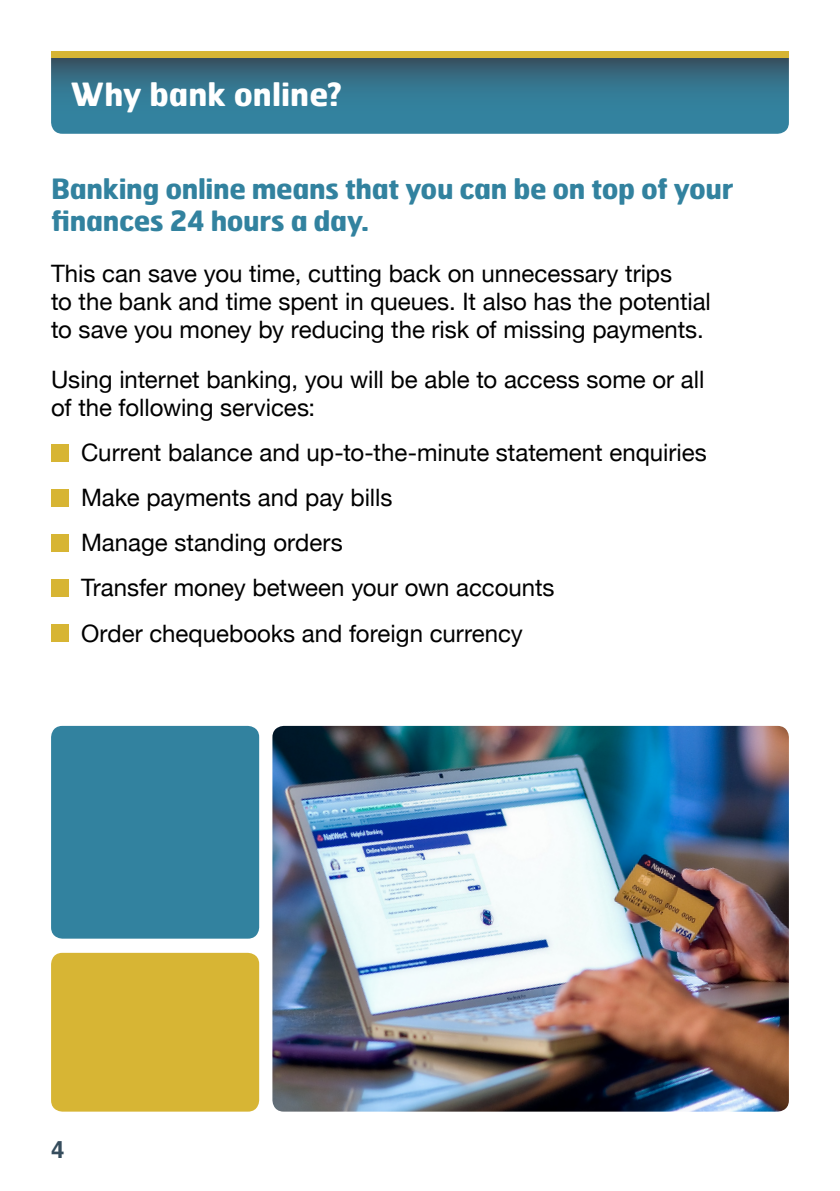
<style>
.page{position:relative;width:840px;height:1191px;background:#fff}
.page>*{position:absolute;margin:0;border:0;box-sizing:border-box;transform-origin:0 0}
.t1{font:700 32px "Hermes";color:#fff}
.t2{font:700 28px/32px "Hermes";letter-spacing:-.015em;color:#32829f}
.t3{font:24px/45px "Helvetica Neue";color:#000}
.t4{font:700 24px "Helvetica";color:#364d5d}
</style>
<div class="page">
<img style="left:272px;top:726px;width:516px;height:385px">
<div style="left:51px;top:444px;width:17px;height:17px;background:#d7b534"></div>
<div style="left:51px;top:489px;width:17px;height:17px;background:#d7b534"></div>
<div style="left:51px;top:534px;width:17px;height:17px;background:#d7b534"></div>
<div style="left:51px;top:579px;width:17px;height:17px;background:#d7b534"></div>
<div style="left:51px;top:624px;width:17px;height:17px;background:#d7b534"></div>
<svg style="left:51px;top:57px;width:737px;height:77px;background:#37768d"></svg>
<div style="left:51px;top:51px;width:737px;height:6px;background:#d7b534"></div>
<div style="left:51px;top:952px;width:208px;height:159px;background:#d7b534;border-radius:11px"></div>
<div style="left:51px;top:726px;width:208px;height:212px;background:#32829f;border-radius:11px"></div>
<h1 class="t1" style="left:71px;top:73px;width:272px">Why bank online?</h1>
<p class="t2" style="left:51px;top:172px;width:683px">Banking online means that you can be on top of your finances 24 hours a day.</p>
<p class="t3" style="left:51px;top:259px;width:661px;line-height:28px">This can save you time, cutting back on unnecessary trips<br>to the bank and time spent in queues. It also has the potential to save you money by reducing the risk of missing payments.</p>
<p class="t3" style="left:51px;top:365px;width:654px;line-height:28px">Using internet banking, you will be able to access some or all of the following services:</p>
<p class="t3" style="left:81px;top:430px;width:627px">Current balance and up-to-the-minute statement enquiries Make payments and pay bills<br>Manage standing orders<br>Transfer money between your own accounts<br>Order chequebooks and foreign currency</p>
<p class="t4" style="left:51px;top:1133px;width:15px">4</p>
</div>
